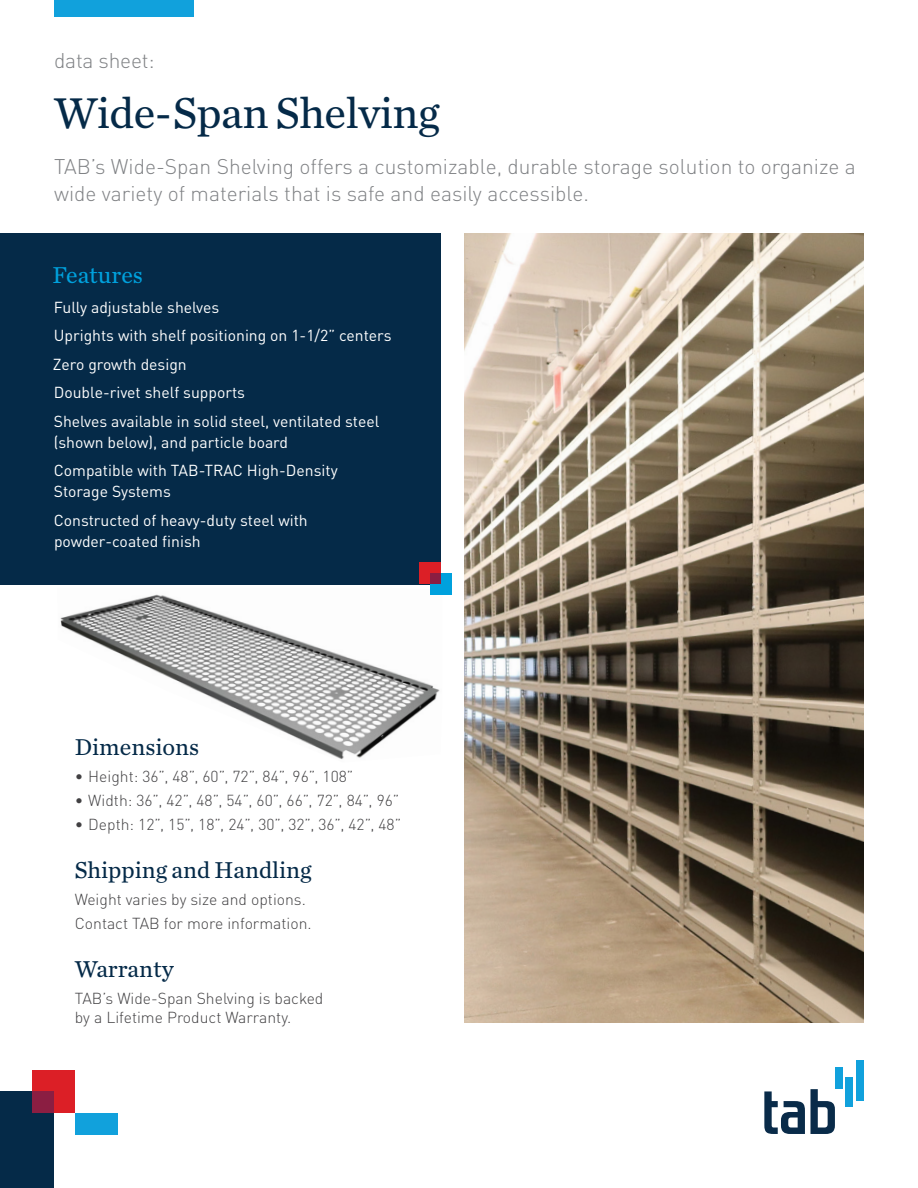
<style>
.page{position:relative;width:918px;height:1188px;background:#fff}
.page>*{position:absolute;margin:0;border:0;box-sizing:border-box;transform-origin:0 0}
.t1{font:45px "Chronicle Text G2";letter-spacing:-.01em;color:#052a48}
.t2{font:24px "Chronicle Text G2";color:#052a48}
.t3{font:24px "Chronicle Text G2";color:#00a1dd}
.t4{font:300 21px/27px "DIN Pro";color:#808285}
.t5{font:15.75px/28.5px "DIN Pro";color:#fff}
.t6{font:300 15.75px/24px "DIN Pro";color:#414042}
</style>
<div class="page">
<img style="left:464px;top:233px;width:400px;height:790px">
<div style="left:54px;top:0;width:139px;height:16px;background:#11a1dc"></div>
<div style="left:0;top:1091px;width:54px;height:97px;background:#052a48"></div>
<div style="left:32px;top:1070px;width:43px;height:43px;background:#dc1f26"></div>
<div style="left:32px;top:1091px;width:22px;height:22px;background:#8b1e42"></div>
<div style="left:75px;top:1113px;width:43px;height:21px;background:#11a1dc"></div>
<svg style="left:764px;top:1089px;width:71px;height:45px"></svg>
<div style="left:835px;top:1067px;width:7px;height:22px;background:#11a1dc"></div>
<div style="left:846px;top:1077px;width:7px;height:30px;background:#11a1dc"></div>
<div style="left:857px;top:1061px;width:7px;height:40px;background:#11a1dc"></div>
<div style="left:0;top:233px;width:441px;height:351px;background:#052a48"></div>
<img style="left:60px;top:594px;width:380px;height:166px">
<div style="left:430px;top:573px;width:21px;height:22px;background:#00a1dd"></div>
<div style="left:419px;top:563px;width:22px;height:21px;background:#dc1f26"></div>
<div style="left:430px;top:573px;width:11px;height:11px;background:#8b1e42"></div>
<h3 class="t4" style="left:54px;top:45px;width:102px">data sheet:</h3>
<h1 class="t1" style="left:54px;top:79px;width:387px">Wide-Span Shelving</h1>
<h3 class="t4" style="left:54px;top:151px;width:803px">TAB’s Wide-Span Shelving offers a customizable, durable storage solution to organize a wide variety of materials that is safe and easily accessible.</h3>
<h2 class="t3" style="left:52px;top:257px;width:92px">Features</h2>
<p class="t5" style="left:53px;top:291px;width:340px">Fully adjustable shelves<br>Uprights with shelf positioning on 1-1/2” centers Zero growth design<br>Double-rivet shelf supports<br>Shelves available in solid steel, ventilated steel</p>
<p class="t5" style="left:54px;top:426px;width:285px">(shown below), and particle board<br>Compatible with TAB-TRAC High-Density</p>
<p class="t5" style="left:54px;top:476px;width:256px">Storage Systems<br>Constructed of heavy-duty steel with</p>
<p class="t5" style="left:54px;top:525px;width:148px">powder-coated finish</p>
<h2 class="t2" style="left:75px;top:729px;width:126px">Dimensions</h2>
<p class="t6" style="left:75px;top:763px;width:280px">• Height: 36”, 48”, 60”, 72”, 84”, 96”, 108”</p>
<p class="t6" style="left:75px;top:787px;width:326px">• Width: 36”, 42”, 48”, 54”, 60”, 66”, 72”, 84”, 96”</p>
<p class="t6" style="left:75px;top:811px;width:328px">• Depth: 12”, 15”, 18”, 24”, 30”, 32”, 36”, 42”, 48”</p>
<h2 class="t2" style="left:75px;top:852px;width:238px">Shipping and Handling</h2>
<p class="t6" style="left:75px;top:886px;width:238px">Weight varies by size and options.<br>Contact TAB for more information.</p>
<h2 class="t2" style="left:75px;top:951px;width:100px">Warranty</h2>
<p class="t6" style="left:75px;top:987px;width:250px;line-height:18.9px">TAB’s Wide-Span Shelving is backed by a Lifetime Product Warranty.</p>
</div>
